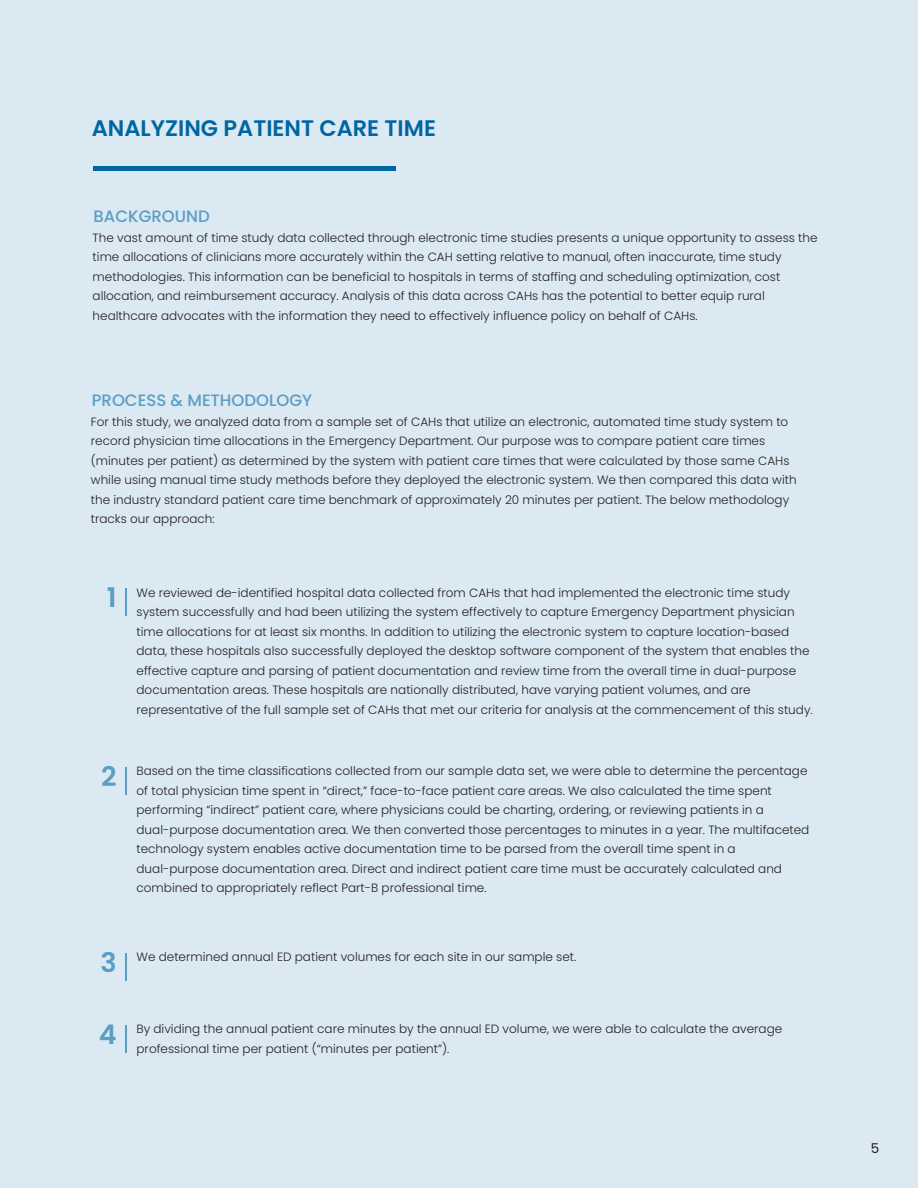
<style>
.page{position:relative;width:918px;height:1188px;background:#dbe9f2}
.page>*{position:absolute;margin:0;border:0;box-sizing:border-box;transform-origin:0 0}
.t1{font:600 27px "Poppins";color:#5c9dc4}
.t2{font:600 22.5px "Poppins";color:#0066a1}
.t3{font:500 16.5px "Poppins";color:#5c9dc4}
.t4{font:13.5px "Poppins";color:#231f20}
.t5{font:300 12px/19.5px "Poppins";color:#231f20}
</style>
<div class="page">
<hr style="left:94px;top:166px;width:302px;height:4px;background:#0066a1">
<svg style="left:126px;top:588px;width:1px;height:28px"></svg>
<svg style="left:126px;top:767px;width:1px;height:28px"></svg>
<svg style="left:126px;top:953px;width:1px;height:28px"></svg>
<svg style="left:126px;top:1025px;width:1px;height:28px"></svg>
<h2 class="t2" style="left:92px;top:115px;width:346px">ANALYZING PATIENT CARE TIME</h2>
<h3 class="t3" style="left:94px;top:207px;width:118px">BACKGROUND</h3>
<p class="t5" style="left:93px;top:228px;width:727px">The vast amount of time study data collected through electronic time studies presents a unique opportunity to assess the time allocations of clinicians more accurately within the CAH setting relative to manual, often inaccurate, time study methodologies. This information can be beneficial to hospitals in terms of staffing and scheduling optimization, cost allocation, and reimbursement accuracy. Analysis of this data across CAHs has the potential to better equip rural healthcare advocates with the information they need to effectively influence policy on behalf of CAHs.</p>
<h3 class="t3" style="left:92px;top:391px;width:222px">PROCESS &amp; METHODOLOGY</h3>
<p class="t5" style="left:91px;top:412px;width:707px">For this study, we analyzed data from a sample set of CAHs that utilize an electronic, automated time study system to record physician time allocations in the Emergency Department. Our purpose was to compare patient care times (minutes per patient) as determined by the system with patient care times that were calculated by those same CAHs while using manual time study methods before they deployed the electronic system. We then compared this data with the industry standard patient care time benchmark of approximately 20 minutes per patient. The below methodology tracks our approach:</p>
<h1 class="t1" style="left:107px;top:582px;width:11px">1</h1>
<p class="t5" style="left:137px;top:583px;width:678px">We reviewed de-identified hospital data collected from CAHs that had implemented the electronic time study system successfully and had been utilizing the system effectively to capture Emergency Department physician time allocations for at least six months. In addition to utilizing the electronic system to capture location-based data, these hospitals also successfully deployed the desktop software component of the system that enables the effective capture and parsing of patient documentation and review time from the overall time in dual-purpose documentation areas. These hospitals are nationally distributed, have varying patient volumes, and are representative of the full sample set of CAHs that met our criteria for analysis at the commencement of this study.</p>
<h1 class="t1" style="left:101px;top:761px;width:17px">2</h1>
<p class="t5" style="left:137px;top:761px;width:674px">Based on the time classifications collected from our sample data set, we were able to determine the percentage of total physician time spent in “direct,” face-to-face patient care areas. We also calculated the time spent performing “indirect” patient care, where physicians could be charting, ordering, or reviewing patients in a dual-purpose documentation area. We then converted those percentages to minutes in a year. The multifaceted technology system enables active documentation time to be parsed from the overall time spent in a dual-purpose documentation area. Direct and indirect patient care time must be accurately calculated and combined to appropriately reflect Part-B professional time.</p>
<h1 class="t1" style="left:101px;top:947px;width:18px">3</h1>
<p class="t5" style="left:137px;top:947px;width:441px">We determined annual ED patient volumes for each site in our sample set.</p>
<h1 class="t1" style="left:99px;top:1019px;width:19px">4</h1>
<p class="t5" style="left:137px;top:1019px;width:647px">By dividing the annual patient care minutes by the annual ED volume, we were able to calculate the average professional time per patient (“minutes per patient”).</p>
<p class="t4" style="left:871px;top:1140px;width:10px">5</p>
</div>
